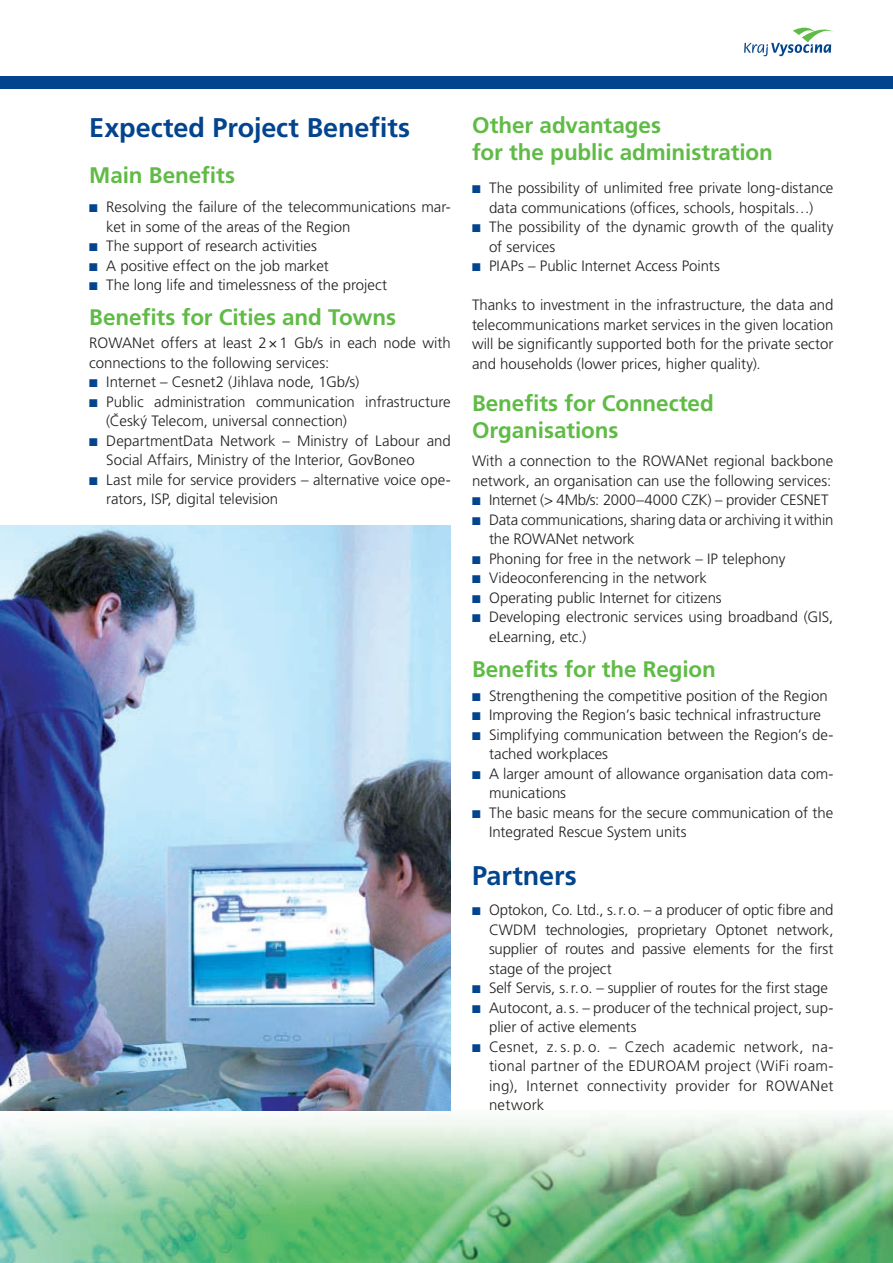
<style>
.page{position:relative;width:893px;height:1263px;background:#fff}
.page>*{position:absolute;margin:0;border:0;box-sizing:border-box;transform-origin:0 0}
.t1{font:700 27px "Frutiger CE";color:#02448d}
.t2{font:700 22.5px/27px "Frutiger CE";letter-spacing:-.005em;color:#60bb46}
.t3{font:300 15px/19.5px "Frutiger CE";color:#231f20}
.t4{font:300 15px "Frutiger CE";letter-spacing:-.02em;color:#231f20}
.t5{font:11.25px/19.5px "Zapf Dingbats ITC";color:#02448d;text-align:justify}
</style>
<div class="page">
<svg style="left:744px;top:28px;width:89px;height:28px"></svg>
<div style="left:0;top:77px;width:893px;height:12px;background:#02448d"></div>
<img style="left:0;top:1116px;width:893px;height:147px">
<img style="left:0;top:525px;width:451px;height:585px">
<svg style="left:826px;top:1196px;width:6px;height:11px"></svg>
<h1 class="t1" style="left:89px;top:112px;width:322px">Expected Project Benefits</h1>
<h2 class="t2" style="left:89px;top:161px;width:147px">Main Benefits</h2>
<p class="t3" style="left:106px;top:197px;width:346px">Resolving the failure of the telecommunications mar&shy;ket in some of the areas of the Region<br>The support of research activities<br>A positive effect on the job market<br>The long life and timelessness of the project</p>
<h2 class="t2" style="left:89px;top:303px;width:308px">Benefits for Cities and Towns</h2>
<p class="t3" style="left:89px;top:333px;width:363px">ROWANet offers at least 2×1 Gb/s in each node with</p>
<p class="t3" style="left:89px;top:353px;width:241px">connections to the following services:</p>
<p class="t3" style="left:106px;top:372px;width:254px">Internet – Cesnet2 (Jihlava node, 1Gb/s)</p>
<p class="t3" style="left:106px;top:392px;width:346px">Public administration communication infrastructure</p>
<p class="t3" style="left:106px;top:411px;width:242px">(Český Telecom, universal connection)</p>
<p class="t3" style="left:106px;top:431px;width:346px">DepartmentData Network – Ministry of Labour and</p>
<p class="t3" style="left:106px;top:450px;width:310px">Social Affairs, Ministry of the Interior, GovBoneo</p>
<p class="t3" style="left:106px;top:470px;width:345px">Last mile for service providers – alternative voice ope-</p>
<p class="t3" style="left:106px;top:489px;width:173px">rators, ISP, digital television</p>
<p class="t5" style="left:89px;top:199px;width:10px">■</p>
<p class="t5" style="left:89px;top:238px;width:10px">■ ■ ■</p>
<p class="t5" style="left:89px;top:432px;width:10px">■</p>
<p class="t5" style="left:89px;top:471px;width:10px">■</p>
<h2 class="t2" style="left:472px;top:112px;width:302px">Other advantages<br>for the public administration</h2>
<p class="t3" style="left:489px;top:178px;width:346px">The possibility of unlimited free private long-distance data communications (offices, schools, hospitals…)<br>The possibility of the dynamic growth of the quality of services<br>PIAPs – Public Internet Access Points</p>
<p class="t3" style="left:472px;top:295px;width:363px;text-align:justify">Thanks to investment in the infrastructure, the data and telecommunications market services in the given location will be significantly supported both for the private sector and households (lower prices, higher quality).</p>
<p class="t5" style="left:472px;top:180px;width:10px">■</p>
<p class="t5" style="left:472px;top:219px;width:10px">■</p>
<p class="t5" style="left:472px;top:258px;width:10px">■</p>
<h2 class="t2" style="left:472px;top:390px;width:243px">Benefits for Connected<br>Organisations</h2>
<p class="t3" style="left:472px;top:451px;width:363px">With a connection to the ROWANet regional backbone</p>
<p class="t3" style="left:472px;top:471px;width:361px">network, an organisation can use the following services:</p>
<p class="t4" style="left:489px;top:492px;width:341px">Internet (&gt; 4Mb/s: 2000–4000 CZK) – provider CESNET</p>
<p class="t3" style="left:489px;top:510px;width:346px">Data communications, sharing data or archiving it within</p>
<p class="t3" style="left:489px;top:529px;width:147px">the ROWANet network</p>
<p class="t3" style="left:489px;top:549px;width:298px">Phoning for free in the network – IP telephony</p>
<p class="t3" style="left:489px;top:568px;width:220px">Videoconferencing in the network</p>
<p class="t3" style="left:489px;top:588px;width:234px">Operating public Internet for citizens</p>
<p class="t3" style="left:489px;top:607px;width:346px">Developing electronic services using broadband (GIS,</p>
<p class="t3" style="left:489px;top:627px;width:99px">eLearning, etc.)</p>
<p class="t5" style="left:472px;top:550px;width:10px">■ ■ ■ ■</p>
<h2 class="t2" style="left:472px;top:656px;width:245px">Benefits for the Region</h2>
<p class="t3" style="left:489px;top:686px;width:346px">Strengthening the competitive position of the Region Improving the Region’s basic technical infrastructure Simplifying communication between the Region’s de&shy;tached workplaces<br>A larger amount of allowance organisation data com&shy;munications<br>The basic means for the secure communication of the Integrated Rescue System units</p>
<p class="t5" style="left:472px;top:687px;width:10px">■ ■ ■</p>
<p class="t5" style="left:472px;top:765px;width:10px">■</p>
<p class="t5" style="left:472px;top:804px;width:10px">■</p>
<h1 class="t1" style="left:472px;top:860px;width:106px">Partners</h1>
<p class="t3" style="left:489px;top:900px;width:346px">Optokon, Co. Ltd., s.r.o. – a producer of optic fibre and CWDM technologies, proprietary Optonet network, supplier of routes and passive elements for the first stage of the project<br>Self Servis, s.r.o. – supplier of routes for the first stage Autocont, a.s. – producer of the technical project, sup&shy;plier of active elements<br>Cesnet, z.s. p. o. – Czech academic network, na&shy;tional partner of the EDUROAM project (WiFi roam&shy;ing), Internet connectivity provider for ROWANet network</p>
<p class="t5" style="left:472px;top:902px;width:10px">■</p>
<p class="t5" style="left:472px;top:1038px;width:10px">■</p>
</div>
